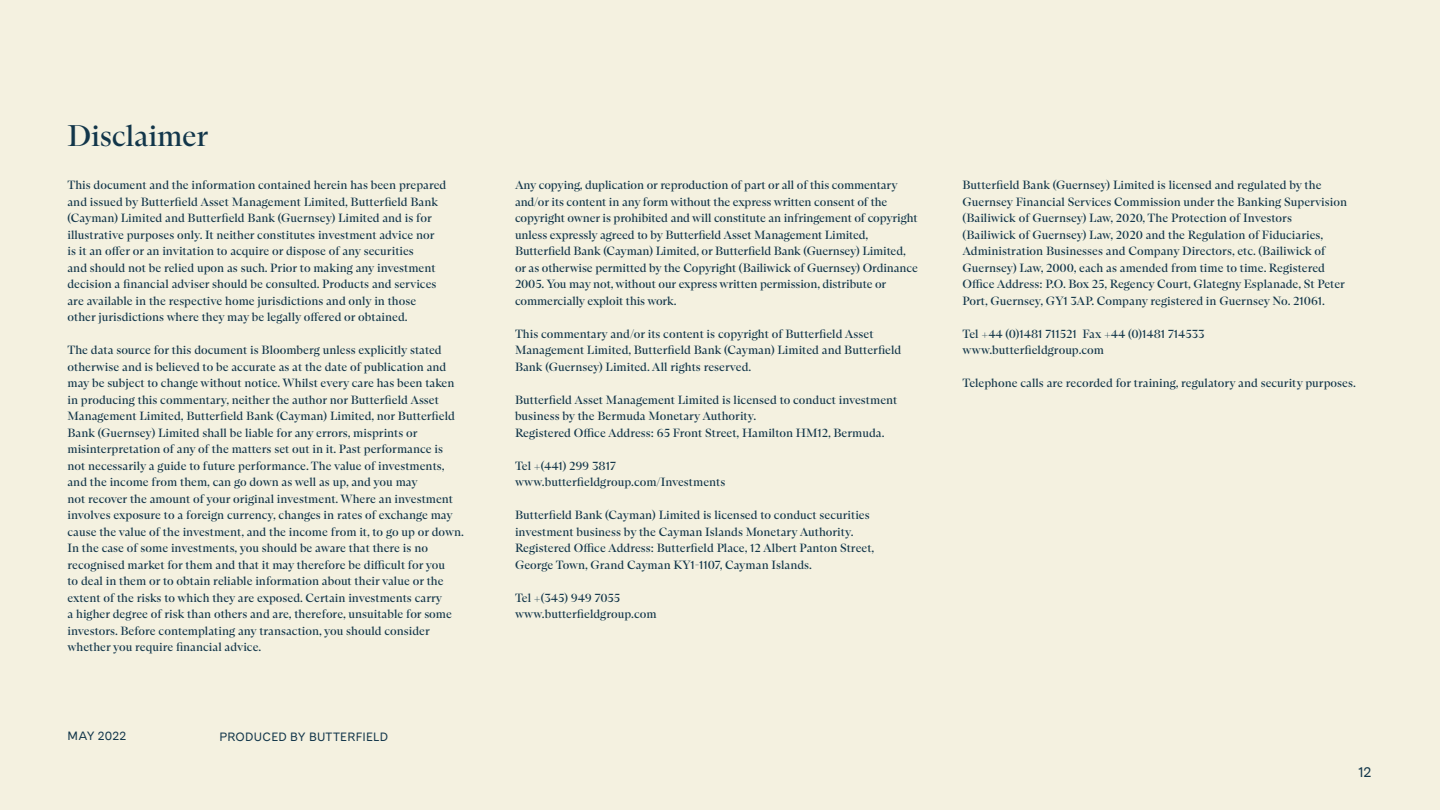
<style>
.page{position:relative;width:1440px;height:810px;background:#f4f1e0}
.page>*{position:absolute;margin:0;border:0;box-sizing:border-box;transform-origin:0 0}
.t1{font:30px "ABC Arizona Serif";letter-spacing:-.01em;color:#12364a}
.t2{font:14.1px "Cadiz";color:#12364a}
.t3{font:12px/16.5px "ABC Arizona Serif";color:#12364a}
.t4{font:12px "Cadiz";letter-spacing:.02em;color:#12364a}
</style>
<div class="page">
<h1 class="t1" style="left:68px;top:119px;width:143px">Disclaimer</h1>
<p class="t3" style="left:68px;top:177px;width:380px">This document and the information contained herein has been prepared and issued by Butterfield Asset Management Limited, Butterfield Bank (Cayman) Limited and Butterfield Bank (Guernsey) Limited and is for illustrative purposes only. It neither constitutes investment advice nor<br>is it an offer or an invitation to acquire or dispose of any securities<br>and should not be relied upon as such. Prior to making any investment decision a financial adviser should be consulted. Products and services are available in the respective home jurisdictions and only in those other jurisdictions where they may be legally offered or obtained.</p>
<p class="t3" style="left:68px;top:342px;width:398px">The data source for this document is Bloomberg unless explicitly stated otherwise and is believed to be accurate as at the date of publication and may be subject to change without notice. Whilst every care has been taken in producing this commentary, neither the author nor Butterfield Asset Management Limited, Butterfield Bank (Cayman) Limited, nor Butterfield Bank (Guernsey) Limited shall be liable for any errors, misprints or misinterpretation of any of the matters set out in it. Past performance is<br>not necessarily a guide to future performance. The value of investments, and the income from them, can go down as well as up, and you may<br>not recover the amount of your original investment. Where an investment involves exposure to a foreign currency, changes in rates of exchange may cause the value of the investment, and the income from it, to go up or down.<br>In the case of some investments, you should be aware that there is no recognised market for them and that it may therefore be difficult for you<br>to deal in them or to obtain reliable information about their value or the extent of the risks to which they are exposed. Certain investments carry<br>a higher degree of risk than others and are, therefore, unsuitable for some investors. Before contemplating any transaction, you should consider whether you require financial advice.</p>
<p class="t4" style="left:68px;top:728px;width:60px">MAY 2022</p>
<p class="t4" style="left:219px;top:728px;width:170px">PRODUCED BY BUTTERFIELD</p>
<p class="t3" style="left:515px;top:177px;width:404px">Any copying, duplication or reproduction of part or all of this commentary and/or its content in any form without the express written consent of the copyright owner is prohibited and will constitute an infringement of copyright unless expressly agreed to by Butterfield Asset Management Limited, Butterfield Bank (Cayman) Limited, or Butterfield Bank (Guernsey) Limited, or as otherwise permitted by the Copyright (Bailiwick of Guernsey) Ordinance 2005. You may not, without our express written permission, distribute or commercially exploit this work.</p>
<p class="t3" style="left:515px;top:326px;width:388px">This commentary and/or its content is copyright of Butterfield Asset<br>Management Limited, Butterfield Bank (Cayman) Limited and Butterfield<br>Bank (Guernsey) Limited. All rights reserved.</p>
<p class="t3" style="left:515px;top:392px;width:384px">Butterfield Asset Management Limited is licensed to conduct investment business by the Bermuda Monetary Authority.<br>Registered Office Address: 65 Front Street, Hamilton HM12, Bermuda.</p>
<p class="t3" style="left:515px;top:458px;width:212px">Tel +(441) 299 3817 www.butterfieldgroup.com/Investments</p>
<p class="t3" style="left:515px;top:507px;width:361px">Butterfield Bank (Cayman) Limited is licensed to conduct securities investment business by the Cayman Islands Monetary Authority.<br>Registered Office Address: Butterfield Place, 12 Albert Panton Street, George Town, Grand Cayman KY1-1107, Cayman Islands.</p>
<p class="t3" style="left:515px;top:590px;width:143px">Tel +(345) 949 7055 www.butterfieldgroup.com</p>
<p class="t3" style="left:963px;top:177px;width:386px">Butterfield Bank (Guernsey) Limited is licensed and regulated by the Guernsey Financial Services Commission under the Banking Supervision (Bailiwick of Guernsey) Law, 2020, The Protection of Investors (Bailiwick of Guernsey) Law, 2020 and the Regulation of Fiduciaries, Administration Businesses and Company Directors, etc. (Bailiwick of Guernsey) Law, 2000, each as amended from time to time. Registered Office Address: P.O. Box 25, Regency Court, Glategny Esplanade, St Peter Port, Guernsey, GY1 3AP. Company registered in Guernsey No. 21061.</p>
<p class="t3" style="left:963px;top:326px;width:244px">Tel +44 (0)1481 711521 Fax +44 (0)1481 714533 www.butterfieldgroup.com</p>
<p class="t3" style="left:963px;top:375px;width:395px">Telephone calls are recorded for training, regulatory and security purposes.</p>
<p class="t2" style="left:1358px;top:762px;width:15px">12</p>
</div>
